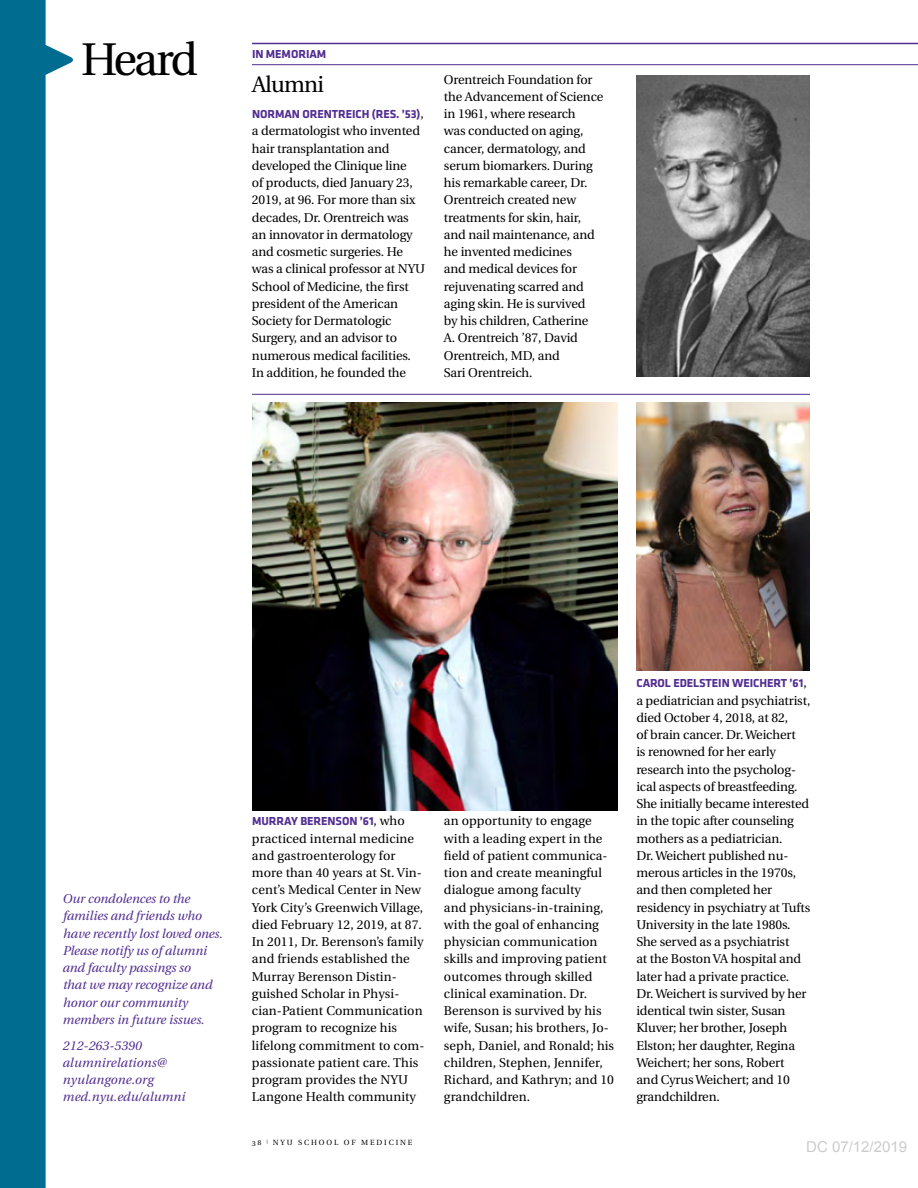
<style>
.page{position:relative;width:918px;height:1188px;background:#fff}
.page>*{position:absolute;margin:0;border:0;box-sizing:border-box;transform-origin:0 0}
.t1{font:45.75px "Utopia";letter-spacing:-.07em;color:#000}
.t2{font:22.5px "Utopia";letter-spacing:-.03em;color:#000}
.t3{font:15px "Arial";color:#ccc}
.t4{font:12.75px/17.2px "Utopia";letter-spacing:-.01em;color:#000}
.t5{font:italic 12.75px/17.2px "Utopia";letter-spacing:-.005em;color:#522e91}
.t6{font:700 12px "Klavika";letter-spacing:-.005em;color:#522e91}
.t7{font:7.5px "Utopia Regular SC";letter-spacing:.25em;color:#000}
.s1{font-family:"Utopia";font-weight:400;font-size:12.75px;color:#000}
</style>
<div class="page">
<hr style="left:252px;top:43px;width:666px;height:1px;background:#522e91">
<hr style="left:252px;top:64px;width:666px;height:1px;background:#522e91">
<hr style="left:252px;top:394px;width:558px;height:1px;background:#522e91">
<svg style="left:0;top:0;width:73px;height:1188px;fill:#006c90"></svg>
<img style="left:636px;top:75px;width:174px;height:302px">
<img style="left:252px;top:403px;width:366px;height:408px">
<img style="left:636px;top:403px;width:174px;height:267px">
<p class="t1" style="left:81px;top:34px;width:118px">Heard</p>
<p class="t6" style="left:252px;top:47px;width:76px">IN MEMORIAM</p>
<p class="t2" style="left:252px;top:72px;width:74px">Alumni</p>
<p class="t6" style="left:252px;top:108px;width:173px">NORMAN ORENTREICH (RES. ’53)<span class="s1">,</span></p>
<p class="t4" style="left:252px;top:123px;width:175px">a dermatologist who invented hair transplantation and developed the Clinique line<br>of products, died January 23,<br>2019, at 96. For more than six decades, Dr. Orentreich was an innovator in dermatology and cosmetic surgeries. He was a clinical professor at NYU<br>School of Medicine, the frst president of the American<br>Society for Dermatologic<br>Surgery, and an advisor to numerous medical facilities.<br>In addition, he founded the</p>
<p class="t4" style="left:444px;top:71px;width:150px">Orentreich Foundation for</p>
<p class="t4" style="left:444px;top:88px;width:161px">the Advancement of Science</p>
<p class="t4" style="left:444px;top:105px;width:152px">in 1961, where research was conducted on aging, cancer, dermatology, and serum biomarkers. During his remarkable career, Dr.<br>Orentreich created new treatments for skin, hair, and nail maintenance, and he invented medicines and medical devices for rejuvenating scarred and aging skin. He is survived by his children, Catherine</p>
<p class="t4" style="left:444px;top:330px;width:135px">A. Orentreich ’87, David<br>Orentreich, MD, and<br>Sari Orentreich.</p>
<p class="t5" style="left:63px;top:890px;width:162px">Our condolences to the families and friends who have recently lost loved ones.<br>Please notify us ofalumni and faculty passings so<br>that we may recognize and honor our community members in future issues.</p>
<p class="t5" style="left:63px;top:1037px;width:124px">212-263-5390 alumnirelations@ nyulangone.org med.nyu.edu/alumni</p>
<p class="t6" style="left:252px;top:815px;width:154px">MURRAY BERENSON ’61<span class="s1">, who</span></p>
<p class="t4" style="left:252px;top:830px;width:174px">practiced internal medicine and gastroenterology for more than 40 years at St. Vin&shy;cent’s Medical Center in New<br>York City’s Greenwich Village, died February 12, 2019, at 87.<br>In 2011, Dr. Berenson’s family and friends established the<br>Murray Berenson Distin&shy;guished Scholar in Physi&shy;cian-Patient Communication program to recognize his lifelong commitment to com&shy;passionate patient care. This program provides the NYU<br>Langone Health community</p>
<p class="t7" style="left:252px;top:1138px;width:162px">38 <sup>|</sup> NYU SCHOOL OF MEDICINE</p>
<p class="t4" style="left:444px;top:813px;width:172px">an opportunity to engage with a leading expert in the feld of patient communica&shy;tion and create meaningful dialogue among faculty<br>and physicians-in-training, with the goal of enhancing physician communication skills and improving patient outcomes through skilled clinical examination. Dr.<br>Berenson is survived by his wife, Susan; his brothers, Jo&shy;seph, Daniel, and Ronald; his children, Stephen, Jennifer,<br>Richard, and Kathryn; and 10 grandchildren.</p>
<p class="t6" style="left:636px;top:677px;width:172px">CAROL EDELSTEIN WEICHERT ’61<span class="s1">,</span></p>
<p class="t4" style="left:636px;top:692px;width:175px">a pediatrician and psychiatrist, died October 4, 2018, at 82,<br>of brain cancer. Dr. Weichert<br>is renowned for her early research into the psycholog&shy;ical aspects of breastfeeding.<br>She initially became interested in the topic after counseling mothers as a pediatrician.<br>Dr. Weichert published nu&shy;merous articles in the 1970s, and then completed her residency in psychiatry at Tufts<br>University in the late 1980s.<br>She served as a psychiatrist<br>at the Boston VA hospital and later had a private practice.<br>Dr. Weichert is survived by her identical twin sister, Susan<br>Kluver; her brother, Joseph<br>Elston; her daughter, Regina<br>Weichert; her sons, Robert<br>and Cyrus Weichert; and 10 grandchildren.</p>
<p class="t3" style="left:806px;top:1137px;width:102px">DC 07/12/2019</p>
</div>
